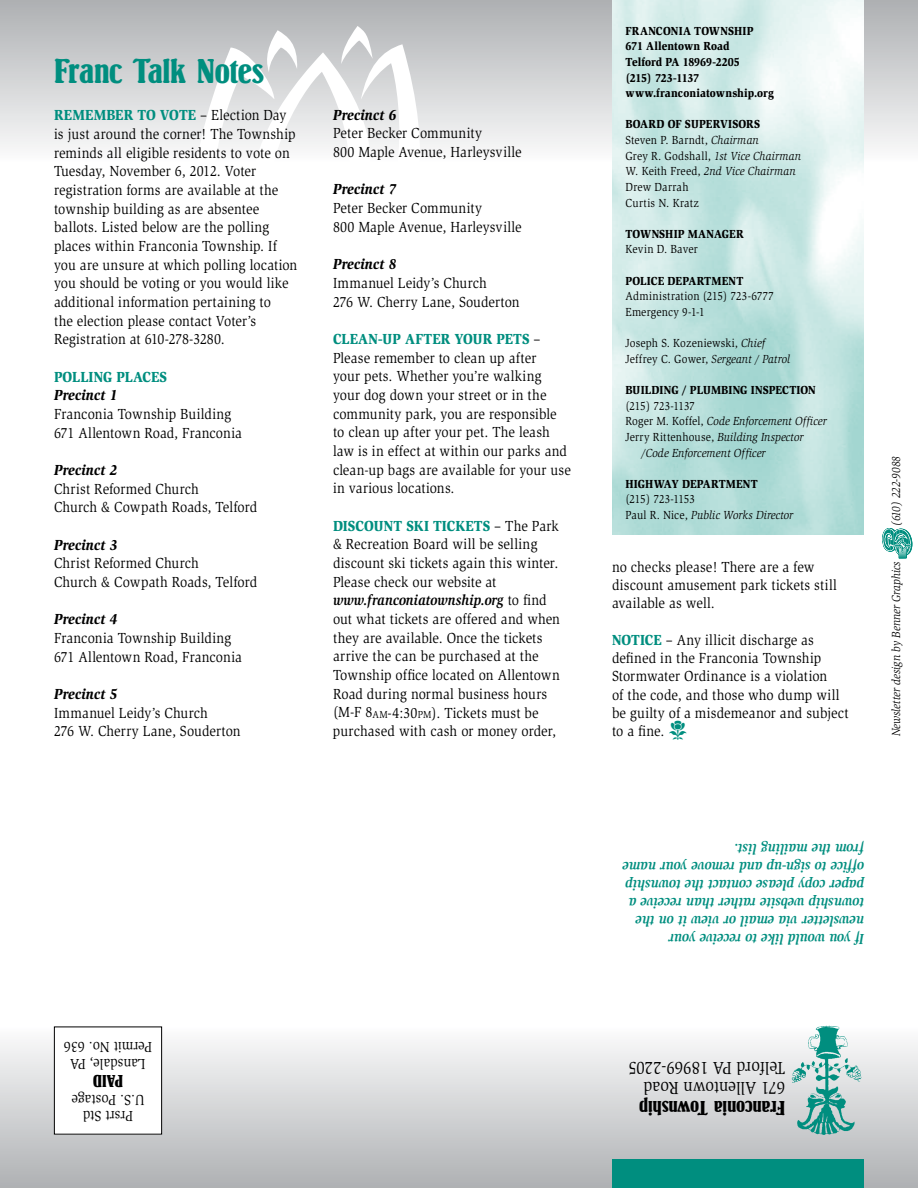
<style>
.page{position:relative;width:918px;height:1188px;background:#fff}
.page>*{position:absolute;margin:0;border:0;box-sizing:border-box;transform-origin:0 0}
.t1{font:36px "Springfield D";letter-spacing:-.01em;color:#008e7f}
.t2{font:21px "Springfield D";color:#000}
.t3{font:18px/19.5px "Slimbach";color:#000;scale:.9 1}
.t4{font:18px "Springfield D";color:#000}
.t5{font:15px/18.6px "Slimbach";letter-spacing:.005em;color:#000;scale:.9 1}
.t6{font:italic 700 15px/18px "Slimbach";color:#008e7f;scale:.9 1}
.t7{font:italic 900 15px "Slimbach";letter-spacing:.005em;color:#000;scale:.9 1}
.t8{font:900 15px "Slimbach";letter-spacing:.015em;color:#008e7f;scale:.9 1}
.t9{font:12px/15.6px "Slimbach";letter-spacing:.015em;color:#000;scale:.9 1}
.t10{font:900 12px/15.6px "Slimbach";color:#000;scale:.9 1}
.t11{font:italic 12px "Slimbach";color:#000;scale:.9 1}
.t12{font:12px/15.6px "Slimbach";letter-spacing:-.015em;color:#000;scale:.9 1}
.t13{font:900 12px "Slimbach";letter-spacing:.02em;color:#000;scale:.9 1}
.s1{font-weight:900;color:#008e7f}
.s2{font-weight:700;font-style:italic}
.s3{font-size:10.5px}
.s4{font-weight:900}
.s5{font-style:italic}
.s6{font-style:normal}
.s7{font-family:"Botanical";font-size:21px;color:#008e7f}
</style>
<div class="page">
<div style="left:0;top:0;width:918px;height:163px;background:linear-gradient(to bottom,#adb0b2,#fcfcfc)"></div>
<div style="left:0;top:1026px;width:918px;height:162px;background:linear-gradient(to bottom,#fcfcfd,#afb1b4)"></div>
<div style="left:612px;top:1160px;width:252px;height:28px;background:#008e7f"></div>
<img style="left:612px;top:0;width:252px;height:534px">
<svg style="left:181px;top:26px;width:250px;height:137px"></svg>
<img style="left:788px;top:1025px;width:76px;height:112px">
<div style="left:54px;top:1027px;width:108px;height:107px;background:#fff"></div>
<div style="left:54px;top:1027px;width:108px;height:108px;border:1px solid #000"></div>
<svg style="left:882px;top:528px;width:31px;height:31px"></svg>
<h1 class="t1" style="left:54px;top:53px;width:211px">Franc Talk Notes</h1>
<p class="t5" style="left:54px;top:106px;width:272px;text-indent:83px"><span class="s1">TO VOTE</span> – Election Day is just around the corner! The Township reminds all eligible residents to vote on Tuesday, November 6, 2012. Voter registration forms are available at the township building as are absentee ballots. Listed below are the polling places within Franconia Township. If you are unsure at which polling location you should be voting or you would like additional information pertaining to<br>the election please contact Voter’s Registration at 610-278-3280.</p>
<p class="t8" style="left:54px;top:367px;width:99px">POLLING PLACES</p>
<p class="t7" style="left:54px;top:386px;width:72px">Precinct 1</p>
<p class="t5" style="left:54px;top:405px;width:210px">Franconia Township Building<br>671 Allentown Road, Franconia</p>
<p class="t7" style="left:54px;top:461px;width:72px">Precinct 2</p>
<p class="t5" style="left:54px;top:479px;width:227px">Christ Reformed Church<br>Church &amp; Cowpath Roads, Telford</p>
<p class="t7" style="left:54px;top:536px;width:72px">Precinct 3</p>
<p class="t5" style="left:54px;top:554px;width:227px">Christ Reformed Church<br>Church &amp; Cowpath Roads, Telford</p>
<p class="t7" style="left:54px;top:610px;width:72px">Precinct 4</p>
<p class="t5" style="left:54px;top:629px;width:210px">Franconia Township Building<br>671 Allentown Road, Franconia</p>
<p class="t7" style="left:54px;top:685px;width:72px">Precinct 5</p>
<p class="t5" style="left:54px;top:703px;width:209px">Immanuel Leidy’s Church<br>276 W. Cherry Lane, Souderton</p>
<p class="t8" style="left:54px;top:106px;width:24px">REMEMBER</p>
<p class="t7" style="left:333px;top:106px;width:72px">Precinct 6</p>
<p class="t5" style="left:333px;top:124px;width:211px">Peter Becker Community<br>800 Maple Avenue, Harleysville</p>
<p class="t7" style="left:333px;top:180px;width:72px">Precinct 7</p>
<p class="t5" style="left:333px;top:199px;width:211px">Peter Becker Community<br>800 Maple Avenue, Harleysville</p>
<p class="t7" style="left:333px;top:255px;width:72px">Precinct 8</p>
<p class="t5" style="left:333px;top:274px;width:209px">Immanuel Leidy’s Church<br>276 W. Cherry Lane, Souderton</p>
<p class="t8" style="left:333px;top:329px;width:103px">CLEAN-UP AFTER</p>
<p class="t8" style="left:455px;top:329px;width:66px">YOUR PETS</p>
<p class="t5" style="left:333px;top:330px;width:266px;text-indent:201px">–<br>Please remember to clean up after<br>your pets. Whether you’re walking your dog down your street or in the community park, you are responsible to clean up after your pet. The leash law is in effect at within our parks and clean-up bags are available for your use in various locations.</p>
<p class="t8" style="left:333px;top:516px;width:158px">DISCOUNT SKI TICKETS</p>
<p class="t5" style="left:333px;top:516px;width:254px;text-indent:161px">– The Park &amp; Recreation Board will be selling discount ski tickets again this winter.<br>Please check our website at <span class="s2">www.franconiatownship.org</span> to find out what tickets are offered and when they are available. Once the tickets arrive the can be purchased at the<br>Township office located on Allentown<br>Road during normal business hours (M-F 8<span class="s3">AM</span>-4:30<span class="s3">PM</span>). Tickets must be purchased with cash or money order,</p>
<p class="t5" style="left:152px;top:1072px;width:100px;line-height:16.5px;text-align:center;rotate:-180deg">Lansdale, PA<br>Permit No. 636</p>
<p class="t4" style="left:123px;top:1091px;width:32px;rotate:-180deg">PAID</p>
<p class="t5" style="left:144px;top:1124px;width:82px;line-height:16.5px;text-align:center;rotate:-180deg">Prsrt Std<br>U.S. Postage</p>
<p class="t10" style="left:626px;top:23px;width:166px">FRANCONIA TOWNSHIP<br>671 ALLENTOWN ROAD<br>TELFORD PA 18969-2205<br>(215) 723-1137<br>WWW.FRANCONIATOWNSHIP.ORG</p>
<p class="t10" style="left:626px;top:116px;width:27px">BOARD</p>
<p class="t10" style="left:668px;top:116px;width:44px">OF SUPERV</p>
<p class="t9" style="left:626px;top:117px;width:197px;text-indent:103px"><span class="s4">ISORS<br></span>Steven P. Barndt, <span class="s5">Chairman<br></span>Grey R. Godshall, <span class="s5">1st Vice Chairman<br></span>W. Keith Freed, <span class="s5">2nd Vice Chairman<br></span>Drew Darrah<br>Curtis N. Kratz</p>
<p class="t13" style="left:626px;top:226px;width:125px">TOWNSHIP MANAGER</p>
<p class="t9" style="left:626px;top:242px;width:82px">Kevin D. Baver</p>
<p class="t10" style="left:626px;top:273px;width:65px">POLICE DEPARTME</p>
<p class="t10" style="left:729px;top:273px;width:14px">NT</p>
<p class="t9" style="left:625px;top:289px;width:166px">Administration (215) 723-6777<br>Emergency 9-1-1</p>
<p class="t9" style="left:625px;top:335px;width:184px">Joseph S. Kozeniewski, <span class="s5">Chief<br></span>Jeffrey C. Gower, <span class="s5">Sergeant / Patrol</span></p>
<p class="t10" style="left:625px;top:382px;width:161px">BUILDING / PLUMBING INSPECT</p>
<p class="t10" style="left:797px;top:382px;width:23px">ION</p>
<p class="t12" style="left:625px;top:398px;width:79px">(215) 723-1137</p>
<p class="t11" style="left:625px;top:414px;width:225px"><span class="s6">Roger M. Koffel,</span> Code Enforcement Officer</p>
<p class="t9" style="left:625px;top:429px;width:199px">Jerry Rittenhouse, <span class="s5">Building Inspector</span></p>
<p class="t11" style="left:641px;top:446px;width:139px">/Code Enforcement Officer</p>
<p class="t10" style="left:625px;top:476px;width:81px">HIGHWAY DEPARTME</p>
<p class="t10" style="left:743px;top:476px;width:14px">NT</p>
<p class="t12" style="left:625px;top:492px;width:188px">(215) 723-1153<br>Paul R. Nice, <span class="s5">Public Works Director</span></p>
<p class="t5" style="left:612px;top:558px;width:251px">no checks please! There are a few discount amusement park tickets still available as well.</p>
<p class="t5" style="left:612px;top:631px;width:264px"><span class="s1">NOTICE</span> – Any illicit discharge as defined in the Franconia Township<br>Stormwater Ordinance is a violation<br>of the code, and those who dump will be guilty of a misdemeanor and subject to a fine. <span class="s7">i</span></p>
<p class="t11" style="left:889px;top:526px;width:79px;rotate:-90deg">(610) 222-9088</p>
<p class="t11" style="left:889px;top:736px;width:196px;rotate:-90deg">Newsletter design by Benner Graphics</p>
<p class="t6" style="left:864px;top:948px;width:270px;rotate:-180deg">If you would like to receive your newsletter via email or view it on the township website rather than receive a paper copy please contact the township office to sign-up and remove your name from the mailing list.</p>
<p class="t3" style="left:785px;top:1097px;width:176px;rotate:-180deg">671 Allentown Road<br>Telford PA 18969-2205</p>
<h2 class="t2" style="left:785px;top:1119px;width:147px;rotate:-180deg">Franconia Township</h2>
</div>
